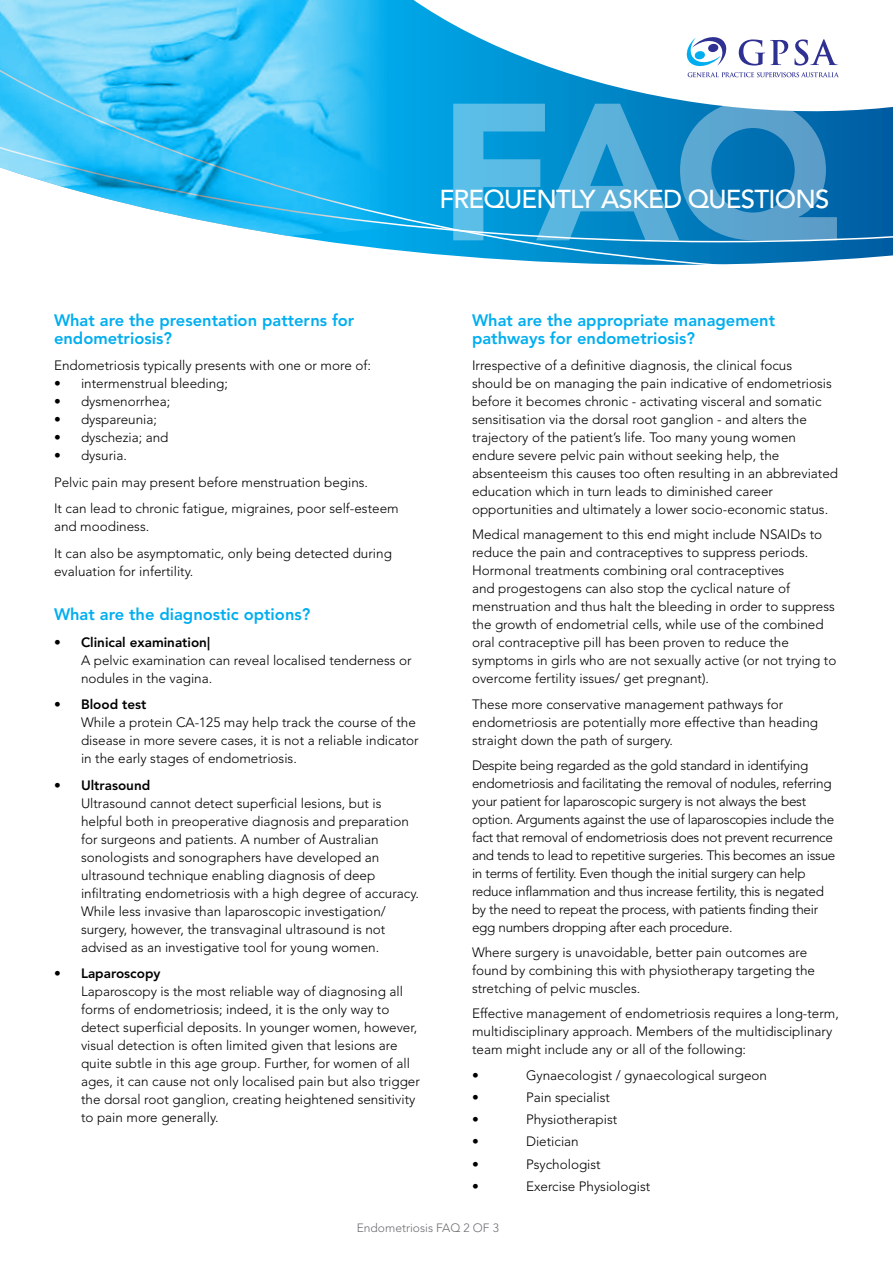
<style>
.page{position:relative;width:893px;height:1263px;background:#fff}
.page>*{position:absolute;margin:0;border:0;box-sizing:border-box;transform-origin:0 0}
.t1{font:900 192.9px "Avenir LT Std";color:#fff}
.t2{font:500 25.8px "Avenir LT Std";letter-spacing:-.03em;color:#fff}
.t3{font:800 16.5px/18px "Avenir LT Std";color:#00aeef}
.t4{font:300 13.5px/18px "Avenir LT Std";color:#000}
.t5{font:300 13.5px/18px "Avenir LT Std";letter-spacing:-.02em;color:#000}
.t6{font:800 13.5px "Avenir LT Std";color:#000}
.t7{font:300 12px "Avenir LT Std";color:#6d6e71}
</style>
<div class="page">
<img style="left:0;top:0;width:893px;height:265px">
<h1 class="t1" style="left:438px;top:56px;width:401px">FAQ</h1>
<h2 class="t2" style="left:439px;top:184px;width:391px">FREQUENTLY ASKED QUESTIONS</h2>
<p class="t3" style="left:54px;top:311px;width:302px">What are the presentation patterns for endometriosis?</p>
<p class="t4" style="left:54px;top:357px;width:318px">Endometriosis typically presents with one or more of:</p>
<p class="t4" style="left:54px;top:375px;width:176px">• intermenstrual bleeding;</p>
<p class="t4" style="left:54px;top:393px;width:118px">• dysmenorrhea;</p>
<p class="t4" style="left:54px;top:411px;width:105px">• dyspareunia;</p>
<p class="t4" style="left:54px;top:429px;width:116px">• dyschezia; and</p>
<p class="t4" style="left:54px;top:442px;width:346px;line-height:26.5px">• dysuria.<br>Pelvic pain may present before menstruation begins.<br>It can lead to chronic fatigue, migraines, poor self-esteem</p>
<p class="t4" style="left:54px;top:513px;width:339px;line-height:26.5px">and moodiness.<br>It can also be asymptomatic, only being detected during</p>
<p class="t4" style="left:54px;top:562px;width:141px">evaluation for infertility.</p>
<p class="t3" style="left:54px;top:606px;width:258px">What are the diagnostic options?</p>
<p class="t6" style="left:54px;top:634px;width:158px">• Clinical examination|</p>
<p class="t4" style="left:81px;top:651px;width:332px">A pelvic examination can reveal localised tenderness or nodules in the vagina.</p>
<p class="t6" style="left:54px;top:697px;width:94px">• Blood test</p>
<p class="t4" style="left:81px;top:714px;width:339px">While a protein CA-125 may help track the course of the disease in more severe cases, it is not a reliable indicator in the early stages of endometriosis.</p>
<p class="t6" style="left:54px;top:777px;width:98px">• Ultrasound</p>
<p class="t4" style="left:81px;top:794px;width:339px">Ultrasound cannot detect superficial lesions, but is helpful both in preoperative diagnosis and preparation for surgeons and patients. A number of Australian sonologists and sonographers have developed an ultrasound technique enabling diagnosis of deep infiltrating endometriosis with a high degree of accuracy.<br>While less invasive than laparoscopic investigation/ surgery, however, the transvaginal ultrasound is not advised as an investigative tool for young women.</p>
<p class="t6" style="left:54px;top:965px;width:108px">• Laparoscopy</p>
<p class="t4" style="left:81px;top:983px;width:340px">Laparoscopy is the most reliable way of diagnosing all forms of endometriosis; indeed, it is the only way to detect superficial deposits. In younger women, however, visual detection is often limited given that lesions are quite subtle in this age group. Further, for women of all ages, it can cause not only localised pain but also trigger the dorsal root ganglion, creating heightened sensitivity to pain more generally.</p>
<p class="t3" style="left:472px;top:311px;width:305px">What are the appropriate management pathways for endometriosis?</p>
<p class="t4" style="left:472px;top:357px;width:368px">Irrespective of a definitive diagnosis, the clinical focus<br>should be on managing the pain indicative of endometriosis before it becomes chronic - activating visceral and somatic sensitisation via the dorsal root ganglion - and alters the trajectory of the patient’s life. Too many young women endure severe pelvic pain without seeking help, the absenteeism this causes too often resulting in an abbreviated education which in turn leads to diminished career opportunities and ultimately a lower socio-economic status.</p>
<p class="t4" style="left:472px;top:526px;width:366px">Medical management to this end might include NSAIDs to reduce the pain and contraceptives to suppress periods.<br>Hormonal treatments combining oral contraceptives<br>and progestogens can also stop the cyclical nature of menstruation and thus halt the bleeding in order to suppress the growth of endometrial cells, while use of the combined oral contraceptive pill has been proven to reduce the symptoms in girls who are not sexually active (or not trying to overcome fertility issues/ get pregnant).</p>
<p class="t4" style="left:472px;top:695px;width:348px">These more conservative management pathways for endometriosis are potentially more effective than heading straight down the path of surgery.</p>
<p class="t5" style="left:472px;top:756px;width:365px">Despite being regarded as the gold standard in identifying endometriosis and facilitating the removal of nodules, referring your patient for laparoscopic surgery is not always the best option. Arguments against the use of laparoscopies include the fact that removal of endometriosis does not prevent recurrence and tends to lead to repetitive surgeries. This becomes an issue in terms of fertility. Even though the initial surgery can help reduce inflammation and thus increase fertility, this is negated by the need to repeat the process, with patients finding their egg numbers dropping after each procedure.</p>
<p class="t4" style="left:472px;top:943px;width:345px">Where surgery is unavoidable, better pain outcomes are found by combining this with physiotherapy targeting the stretching of pelvic muscles.</p>
<p class="t4" style="left:472px;top:1005px;width:368px">Effective management of endometriosis requires a long-term, multidisciplinary approach. Members of the multidisciplinary team might include any or all of the following:</p>
<p class="t4" style="left:472px;top:1066px;width:8px">•</p>
<p class="t4" style="left:526px;top:1066px;width:243px">Gynaecologist / gynaecological surgeon</p>
<p class="t4" style="left:472px;top:1088px;width:8px">•</p>
<p class="t4" style="left:526px;top:1088px;width:85px">Pain specialist</p>
<p class="t4" style="left:472px;top:1110px;width:8px">•</p>
<p class="t4" style="left:526px;top:1110px;width:93px">Physiotherapist</p>
<p class="t4" style="left:472px;top:1133px;width:8px">•</p>
<p class="t4" style="left:526px;top:1133px;width:54px">Dietician</p>
<p class="t4" style="left:472px;top:1155px;width:8px">•</p>
<p class="t4" style="left:526px;top:1155px;width:76px">Psychologist</p>
<p class="t4" style="left:472px;top:1177px;width:8px">•</p>
<p class="t4" style="left:526px;top:1177px;width:126px">Exercise Physiologist</p>
<p class="t7" style="left:357px;top:1220px;width:144px">Endometriosis FAQ 2 OF 3</p>
</div>
